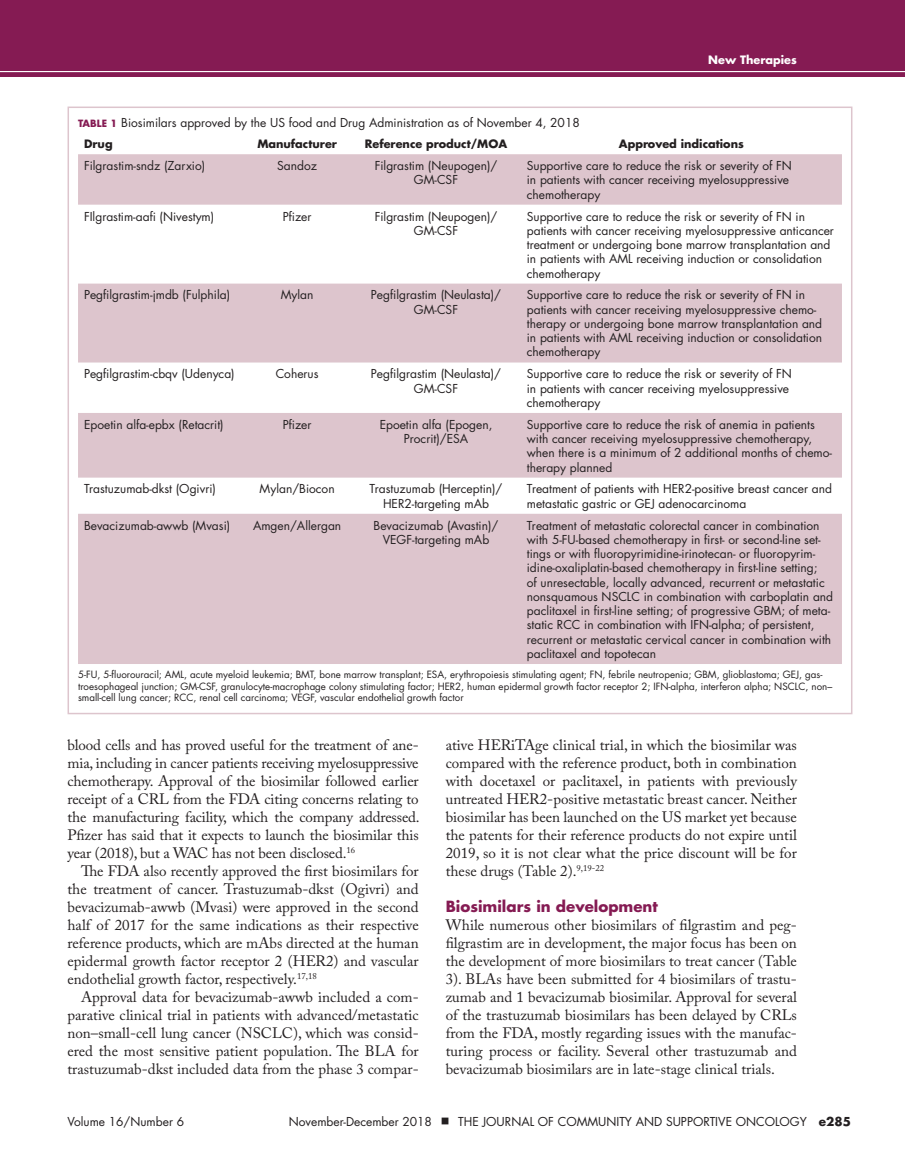
<style>
.page{position:relative;width:905px;height:1175px;background:#fff}
.page>*{position:absolute;margin:0;border:0;box-sizing:border-box;transform-origin:0 0}
.body{font:15px/18px "Adobe Caslon Pro";color:#231f20;text-align:justify}
.body_no_indent{font:15px/18px "Adobe Caslon Pro";color:#231f20;text-align:justify}
.sub{font:700 15px "Futura Std";color:#851b53}
.Table_body{font:12px/14.2px "Futura Std";color:#231f20}
.Table_title{font:12px "Futura Std";color:#231f20}
.Table_label{font:700 11.25px "Futura Std";color:#231f20}
.author_edited_by{font:700 11.25px "Futura Std";color:#fff}
.Table_footnote_no_li{font:9.75px/11.2px "Futura Std";color:#231f20}
.s1{font-weight:700;font-size:9.75px;color:#851b53}
.s2{font-weight:700}
</style>
<div class="page">
<div style="left:0;top:0;width:904px;height:76px;background:#851b53"></div>
<hr style="left:0;top:71px;width:904px;height:1px;background:#fff">
<svg style="left:78px;top:154px;width:764px;height:510px;fill:#ddc5cd"></svg>
<p class="author_edited_by" style="left:708px;top:52px;width:90px">New Therapies</p>
<p class="Table_title" style="left:78px;top:115px;width:503px"><span class="s1">TABLE 1</span> Biosimilars approved by the US food and Drug Administration as of November 4, 2018</p>
<p class="Table_label" style="left:84px;top:136px;width:30px">Drug</p>
<p class="Table_label" style="left:257px;top:136px;width:81px">Manufacturer</p>
<p class="Table_label" style="left:365px;top:136px;width:144px">Reference product/MOA</p>
<p class="Table_label" style="left:619px;top:136px;width:126px">Approved indications</p>
<p class="Table_body" style="left:84px;top:159px;width:123px">Filgrastim-sndz (Zarxio)</p>
<p class="Table_body" style="left:277px;top:159px;width:41px">Sandoz</p>
<p class="Table_body" style="left:375px;top:159px;width:124px;text-align:center">Filgrastim (Neupogen)/<br>GM-CSF</p>
<p class="Table_body" style="left:527px;top:159px;width:266px">Supportive care to reduce the risk or severity of FN in patients with cancer receiving myelosuppressive chemotherapy</p>
<p class="Table_body" style="left:84px;top:209px;width:132px">FIlgrastim-aafi (Nivestym)</p>
<p class="Table_body" style="left:283px;top:209px;width:30px">Pfizer</p>
<p class="Table_body" style="left:375px;top:209px;width:124px;text-align:center">Filgrastim (Neupogen)/<br>GM-CSF</p>
<p class="Table_body" style="left:527px;top:209px;width:308px">Supportive care to reduce the risk or severity of FN in patients with cancer receiving myelosuppressive anticancer treatment or undergoing bone marrow transplantation and in patients with AML receiving induction or consolidation chemotherapy</p>
<p class="Table_body" style="left:84px;top:288px;width:148px">Pegfilgrastim-jmdb (Fulphila)</p>
<p class="Table_body" style="left:281px;top:288px;width:34px">Mylan</p>
<p class="Table_body" style="left:371px;top:288px;width:132px;text-align:center">Pegfilgrastim (Neulasta)/<br>GM-CSF</p>
<p class="Table_body" style="left:527px;top:288px;width:297px">Supportive care to reduce the risk or severity of FN in patients with cancer receiving myelosuppressive chemo&shy;therapy or undergoing bone marrow transplantation and in patients with AML receiving induction or consolidation chemotherapy</p>
<p class="Table_body" style="left:84px;top:367px;width:152px">Pegfilgrastim-cbqv (Udenyca)</p>
<p class="Table_body" style="left:276px;top:367px;width:44px">Coherus</p>
<p class="Table_body" style="left:371px;top:367px;width:132px;text-align:center">Pegfilgrastim (Neulasta)/<br>GM-CSF</p>
<p class="Table_body" style="left:527px;top:367px;width:266px">Supportive care to reduce the risk or severity of FN in patients with cancer receiving myelosuppressive chemotherapy</p>
<p class="Table_body" style="left:84px;top:417px;width:141px">Epoetin alfa-epbx (Retacrit)</p>
<p class="Table_body" style="left:283px;top:417px;width:30px">Pfizer</p>
<p class="Table_body" style="left:379px;top:417px;width:114px;text-align:center">Epoetin alfa (Epogen,<br>Procrit)/ESA</p>
<p class="Table_body" style="left:527px;top:417px;width:307px">Supportive care to reduce the risk of anemia in patients with cancer receiving myelosuppressive chemotherapy, when there is a minimum of 2 additional months of chemo&shy;therapy planned</p>
<p class="Table_body" style="left:84px;top:482px;width:133px">Trastuzumab-dkst (Ogivri)</p>
<p class="Table_body" style="left:259px;top:482px;width:77px">Mylan/Biocon</p>
<p class="Table_body" style="left:369px;top:482px;width:134px">Trastuzumab (Herceptin)/</p>
<p class="Table_body" style="left:383px;top:496px;width:107px">HER2-targeting mAb</p>
<p class="Table_body" style="left:527px;top:482px;width:307px">Treatment of patients with HER2-positive breast cancer and metastatic gastric or GEJ adenocarcinoma</p>
<p class="Table_body" style="left:527px;top:518px;width:308px">Treatment of metastatic colorectal cancer in combination with 5-FU-based chemotherapy in first- or second-line set&shy;tings or with fluoropyrimidine-irinotecan- or fluoropyrim&shy;idine-oxaliplatin-based chemotherapy in first-line setting;<br>of unresectable, locally advanced, recurrent or metastatic nonsquamous NSCLC in combination with carboplatin and paclitaxel in first-line setting; of progressive GBM; of meta&shy;static RCC in combination with IFN-alpha; of persistent, recurrent or metastatic cervical cancer in combination with paclitaxel and topotecan</p>
<p class="Table_footnote_no_li" style="left:78px;top:669px;width:755px">5-FU, 5-fluorouracil; AML, acute myeloid leukemia; BMT, bone marrow transplant; ESA, erythropoiesis stimulating agent; FN, febrile neutropenia; GBM, glioblastoma; GEJ, gas&shy;troesophageal junction; GM-CSF, granulocyte-macrophage colony stimulating factor; HER2, human epidermal growth factor receptor 2; IFN-alpha, interferon alpha; NSCLC, non– small-cell lung cancer; RCC, renal cell carcinoma; VEGF, vascular endothelial growth factor</p>
<p class="Table_body" style="left:84px;top:518px;width:148px">Bevacizumab-awwb (Mvasi)</p>
<p class="Table_body" style="left:253px;top:518px;width:90px">Amgen/Allergan</p>
<p class="Table_body" style="left:373px;top:518px;width:126px">Bevacizumab (Avastin)/</p>
<p class="Table_body" style="left:383px;top:532px;width:108px">VEGF-targeting mAb</p>
<p class="body" style="left:68px;top:736px;width:354px">blood cells and has proved useful for the treatment of ane&shy;mia, including in cancer patients receiving myelosuppressive chemotherapy. Approval of the biosimilar followed earlier receipt of a CRL from the FDA citing concerns relating to the manufacturing facility, which the company addressed.<br>Pfizer has said that it expects to launch the biosimilar this year (2018), but a WAC has not been disclosed.<sup>16</sup></p>
<p class="body" style="left:68px;top:862px;width:353px;text-indent:14px">The FDA also recently approved the first biosimilars for the treatment of cancer. Trastuzumab-dkst (Ogivri) and bevacizumab-awwb (Mvasi) were approved in the second half of 2017 for the same indications as their respective reference products, which are mAbs directed at the human epidermal growth factor receptor 2 (HER2) and vascular endothelial growth factor, respectively.<sup>17,18</sup></p>
<p class="body" style="left:68px;top:988px;width:353px;text-indent:13px">Approval data for bevacizumab-awwb included a com&shy;parative clinical trial in patients with advanced/metastatic non–small-cell lung cancer (NSCLC), which was consid&shy;ered the most sensitive patient population. The BLA for trastuzumab-dkst included data from the phase 3 compar-</p>
<p class="body" style="left:446px;top:736px;width:353px">ative HERiTAge clinical trial, in which the biosimilar was compared with the reference product, both in combination with docetaxel or paclitaxel, in patients with previously untreated HER2-positive metastatic breast cancer. Neither biosimilar has been launched on the US market yet because the patents for their reference products do not expire until 2019, so it is not clear what the price discount will be for these drugs (Table 2).<sup>9,19-22</sup></p>
<p class="sub" style="left:446px;top:896px;width:214px">Biosimilars in development</p>
<p class="body_no_indent" style="left:446px;top:916px;width:353px">While numerous other biosimilars of filgrastim and peg&shy;filgrastim are in development, the major focus has been on the development of more biosimilars to treat cancer (Table 3). BLAs have been submitted for 4 biosimilars of trastu&shy;zumab and 1 bevacizumab biosimilar. Approval for several of the trastuzumab biosimilars has been delayed by CRLs from the FDA, mostly regarding issues with the manufac&shy;turing process or facility. Several other trastuzumab and bevacizumab biosimilars are in late-stage clinical trials.</p>
<p class="Table_body" style="left:68px;top:1114px;width:118px">Volume 16/Number 6</p>
<p class="Table_body" style="left:289px;top:1114px;width:145px">November-December 2018</p>
<p class="Table_body" style="left:458px;top:1114px;width:394px">THE JOURNAL OF COMMUNITY AND SUPPORTIVE ONCOLOGY <span class="s2">e285</span></p>
</div>
